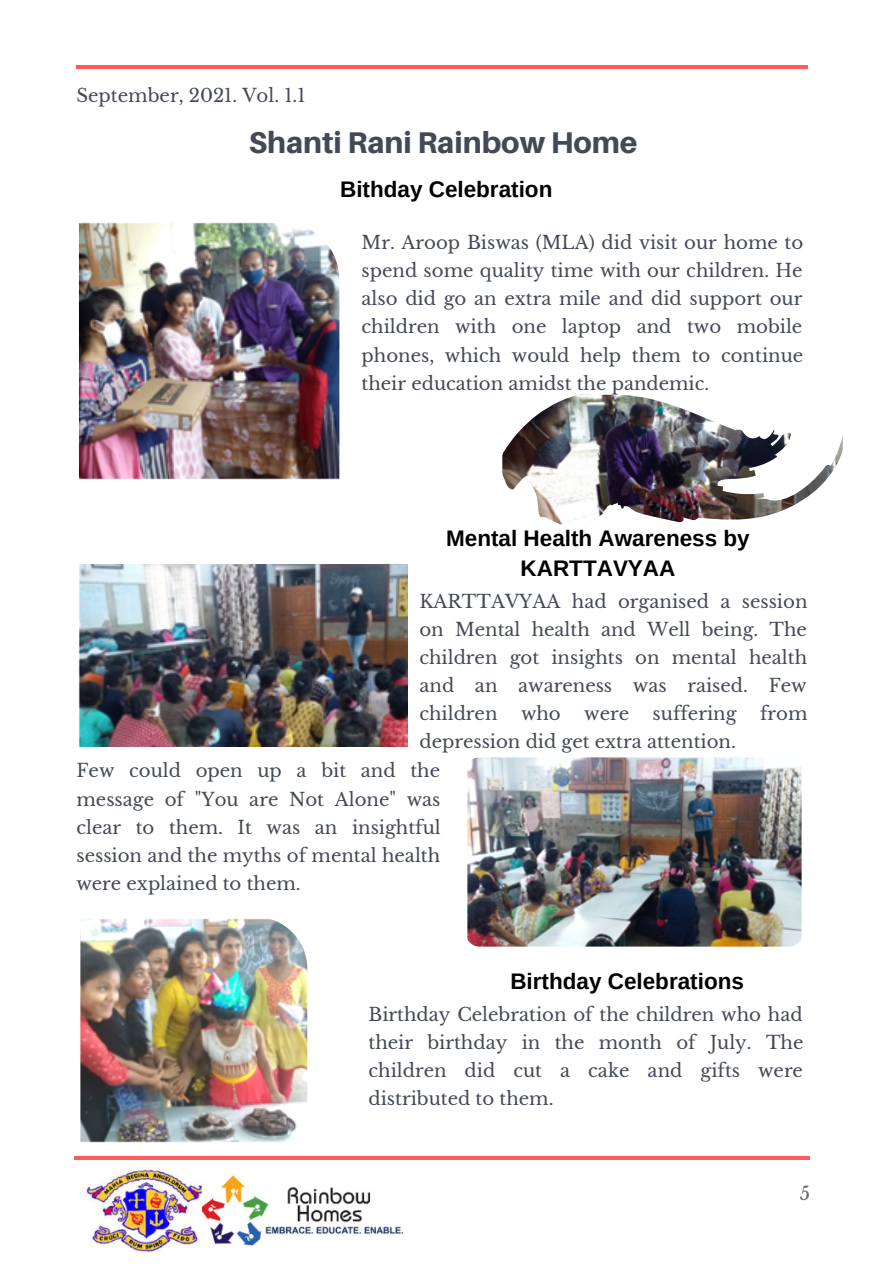
<style>
.page{position:relative;width:893px;height:1264px;background:#fff}
.page>*{position:absolute;margin:0;border:0;box-sizing:border-box;transform-origin:0 0}
.t1{font:800 30px "Aileron";color:#444956}
.t2{font:700 22.5px/30.3px "Arimo";color:#000;text-align:center}
.t3{font:18.15px/28px "Libre Baskerville";color:#444956;text-align:justify}
.t4{font:18.15px "Libre Baskerville";color:#666}
</style>
<div class="page">
<hr style="left:76px;top:65px;width:731px;height:4px;background:#fe5b5b">
<hr style="left:74px;top:1156px;width:735px;height:3px;background:#fe5b5b">
<img style="left:84px;top:1166px;width:320px;height:88px">
<img style="left:79px;top:222px;width:260px;height:258px">
<img style="left:465px;top:756px;width:338px;height:191px;border-radius:16px">
<img style="left:80px;top:918px;width:227px;height:225px">
<img style="left:78px;top:564px;width:329px;height:182px">
<img style="left:502px;top:394px;width:341px;height:131px">
<p class="t3" style="left:76px;top:82px;width:230px">September, 2021. Vol. 1.1</p>
<h1 class="t1" style="left:249px;top:123px;width:390px">Shanti Rani Rainbow Home</h1>
<p class="t2" style="left:340px;top:174px;width:214px">Bithday Celebration</p>
<p class="t3" style="left:361px;top:229px;width:443px">Mr. Aroop Biswas (MLA) did visit our home to spend some quality time with our children. He also did go an extra mile and did support our children with one laptop and two mobile phones, which would help them to continue their education amidst the pandemic.</p>
<p class="t2" style="left:446px;top:523px;width:305px">Mental Health Awareness by<br>KARTTAVYAA</p>
<p class="t3" style="left:419px;top:587px;width:389px">KARTTAVYAA had organised a session on Mental health and Well being. The children got insights on mental health and an awareness was raised. Few children</p>
<p class="t3" style="left:521px;top:699px;width:41px">who</p>
<p class="t3" style="left:584px;top:699px;width:46px">were</p>
<p class="t3" style="left:652px;top:699px;width:85px">suffering</p>
<p class="t3" style="left:760px;top:699px;width:49px">from</p>
<p class="t3" style="left:419px;top:727px;width:318px">depression did get extra attention.</p>
<p class="t3" style="left:76px;top:757px;width:366px">Few could open up a bit and the message of "You are Not Alone" was clear to them. It was an insightful session and the myths of mental health were explained to them.</p>
<p class="t2" style="left:510px;top:966px;width:235px">Birthday Celebrations</p>
<p class="t3" style="left:368px;top:1000px;width:436px">Birthday Celebration of the children who had their birthday in the month of July. The children did cut a cake and gifts were distributed to them.</p>
<p class="t4" style="left:799px;top:1181px;width:12px">5</p>
</div>
